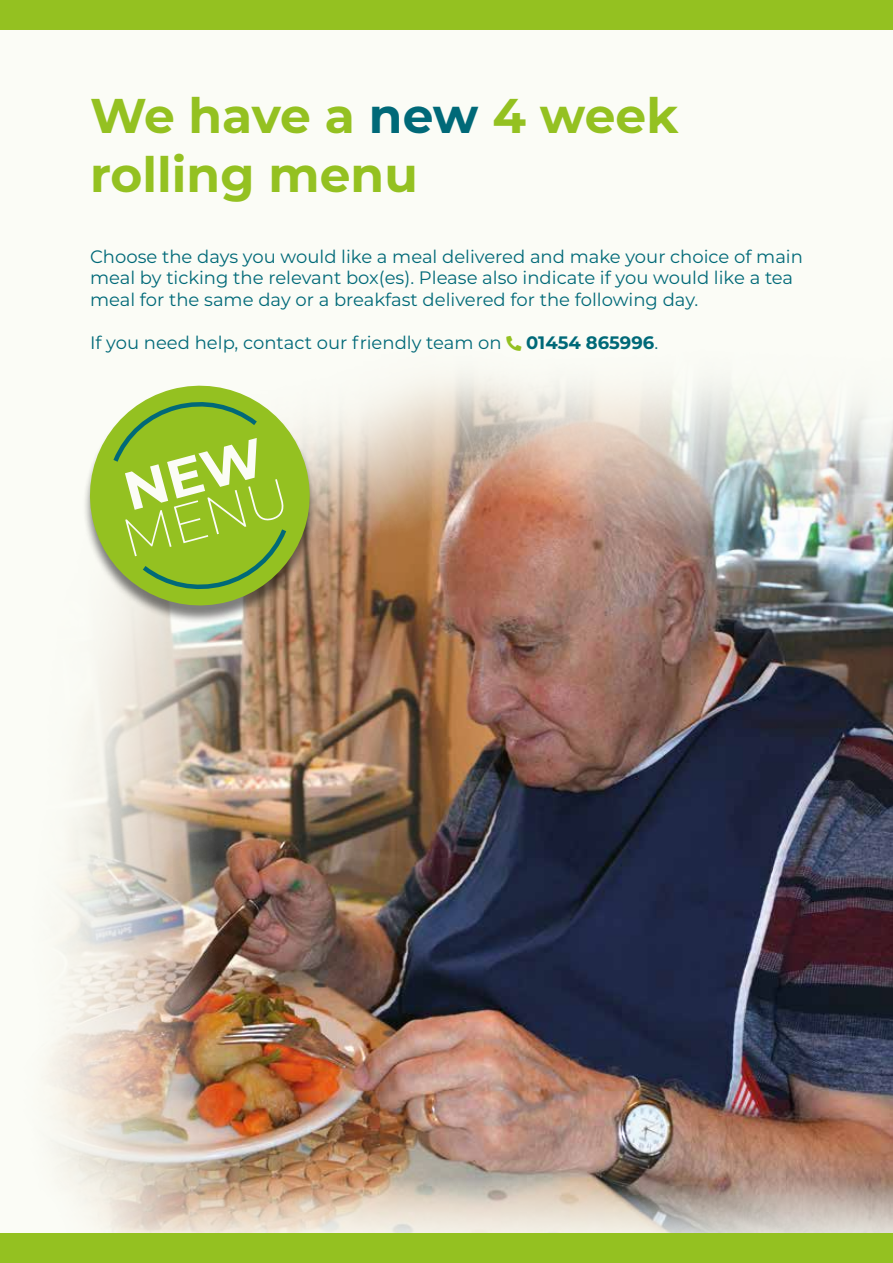
<style>
.page{position:relative;width:893px;height:1263px;background:#fbfcf6}
.page>*{position:absolute;margin:0;border:0;box-sizing:border-box;transform-origin:0 0}
.t1{font:200 54px "Montserrat";color:#fbfcf6}
.t2{font:700 48.75px/58.5px "Montserrat";color:#94c121}
.t3{font:18px/21.6px "Montserrat";color:#006978}
.t4{font:700 18px "Montserrat";color:#006978}
.s1{color:#006978}
.s2{font-weight:400}
</style>
<div class="page">
<img style="left:49px;top:377px;width:844px;height:856px">
<div style="left:0;top:0;width:893px;height:30px;background:#94c121"></div>
<div style="left:0;top:1233px;width:893px;height:30px;background:#94c121"></div>
<div style="left:82px;top:388px;width:235px;height:236px;background:#000;opacity:.5"></div>
<svg style="left:78px;top:377px;width:244px;height:240px"></svg>
<svg style="left:110px;top:400px;width:180px;height:191px;background:#90bd2d"></svg>
<h2 class="t2" style="left:90px;top:84px;width:590px">We have a <span class="s1">new</span> 4 week rolling menu</h2>
<p class="t3" style="left:90px;top:245px;width:714px">Choose the days you would like a meal delivered and make your choice of main meal by ticking the relevant box(es). Please also indicate if you would like a tea meal for the same day or a breakfast delivered for the following day.</p>
<p class="t3" style="left:90px;top:331px;width:413px">If you need help, contact our friendly team on</p>
<p class="t4" style="left:526px;top:330px;width:134px">01454 865996<span class="s2">.</span></p>
<h1 class="t1" style="left:114px;top:504px;width:172px;rotate:-15deg">MENU</h1>
</div>
